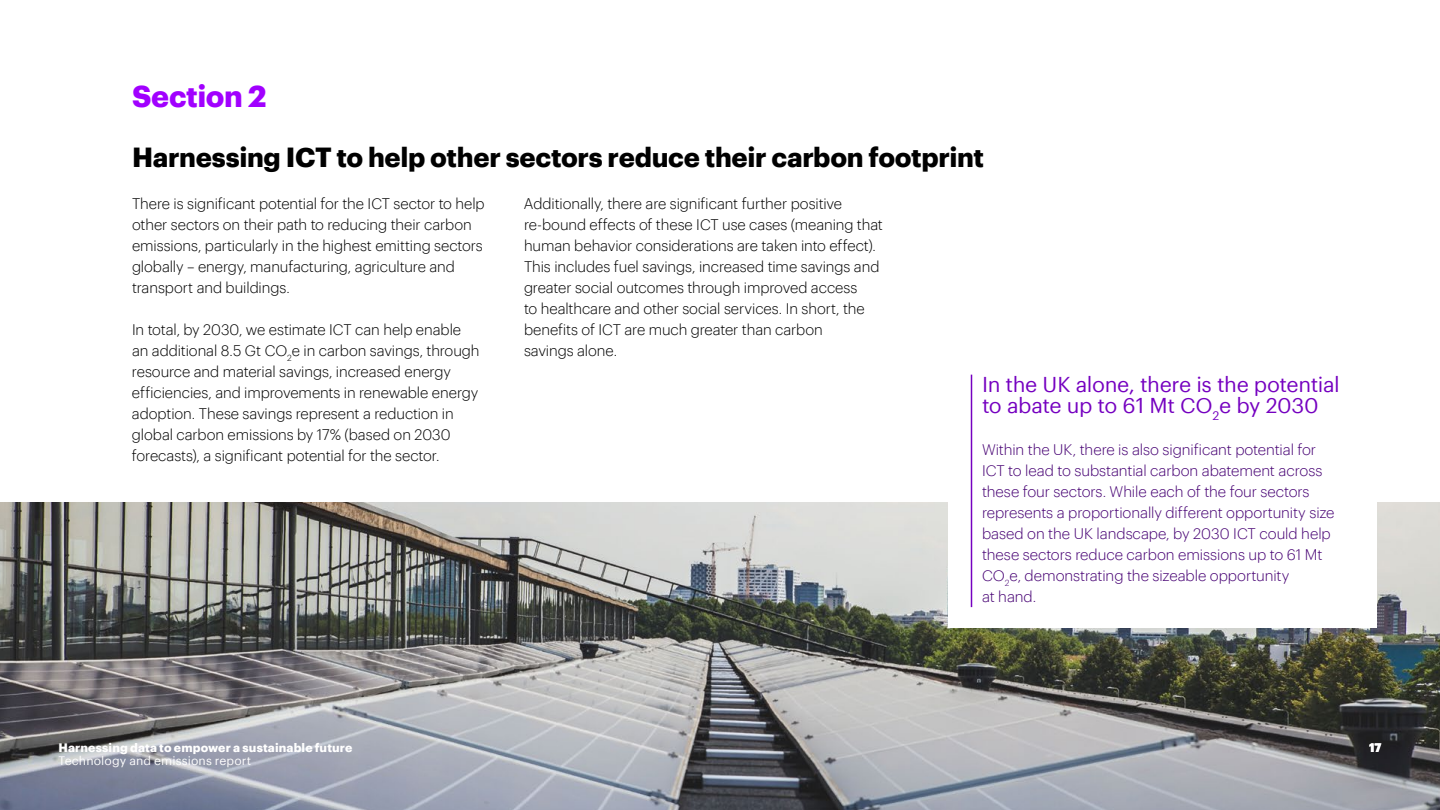
<style>
.page{position:relative;width:1440px;height:810px;background:#fff}
.page>*{position:absolute;margin:0;border:0;box-sizing:border-box;transform-origin:0 0}
.t1{font:700 30px "Graphik";letter-spacing:-.01em;color:#a100ff}
.t2{font:700 27px "Graphik";letter-spacing:-.01em;color:#000}
.t3{font:21px/21px "Graphik";letter-spacing:-.015em;color:#7500c0}
.t4{font:300 15px/21px "Graphik";letter-spacing:-.01em;color:#000}
.t5{font:300 15px/21px "Graphik";letter-spacing:-.005em;color:#460073}
.t6{font:700 12px "Graphik";letter-spacing:.01em;color:#fff}
.t7{font:12px "Graphik";letter-spacing:.01em;color:#fff}
</style>
<div class="page">
<img style="left:0;top:502px;width:1440px;height:308px">
<div style="left:948px;top:356px;width:429px;height:272px;background:#fff"></div>
<hr style="left:971px;top:375px;width:1px;height:232px;background:#7500c0">
<h1 class="t1" style="left:132px;top:73px;width:136px">Section 2</h1>
<h2 class="t2" style="left:132px;top:137px;width:854px">Harnessing ICT to help other sectors reduce their carbon footprint</h2>
<p class="t4" style="left:132px;top:192px;width:354px">There is significant potential for the ICT sector to help other sectors on their path to reducing their carbon emissions, particularly in the highest emitting sectors globally – energy, manufacturing, agriculture and transport and buildings.</p>
<p class="t4" style="left:132px;top:318px;width:349px">In total, by 2030, we estimate ICT can help enable an additional 8.5 Gt CO<sub>2</sub>e in carbon savings, through resource and material savings, increased energy efficiencies, and improvements in renewable energy adoption. These savings represent a reduction in global carbon emissions by 17% (based on 2030 forecasts), a significant potential for the sector.</p>
<p class="t4" style="left:524px;top:192px;width:361px">Additionally, there are significant further positive re-bound effects of these ICT use cases (meaning that human behavior considerations are taken into effect).<br>This includes fuel savings, increased time savings and greater social outcomes through improved access<br>to healthcare and other social services. In short, the benefits of ICT are much greater than carbon<br>savings alone.</p>
<h3 class="t3" style="left:982px;top:372px;width:359px">In the UK alone, there is the potential to abate up to 61 Mt CO<sub>2</sub>e by 2030</h3>
<p class="t5" style="left:982px;top:438px;width:354px">Within the UK, there is also significant potential for ICT to lead to substantial carbon abatement across these four sectors. While each of the four sectors represents a proportionally different opportunity size based on the UK landscape, by 2030 ICT could help these sectors reduce carbon emissions up to 61 Mt CO<sub>2</sub>e, demonstrating the sizeable opportunity<br>at hand.</p>
<p class="t6" style="left:58px;top:738px;width:295px">Harnessing data to empower a sustainable future</p>
<p class="t6" style="left:1369px;top:738px;width:14px">17</p>
<p class="t7" style="left:58px;top:752px;width:194px">Technology and emissions report</p>
</div>
